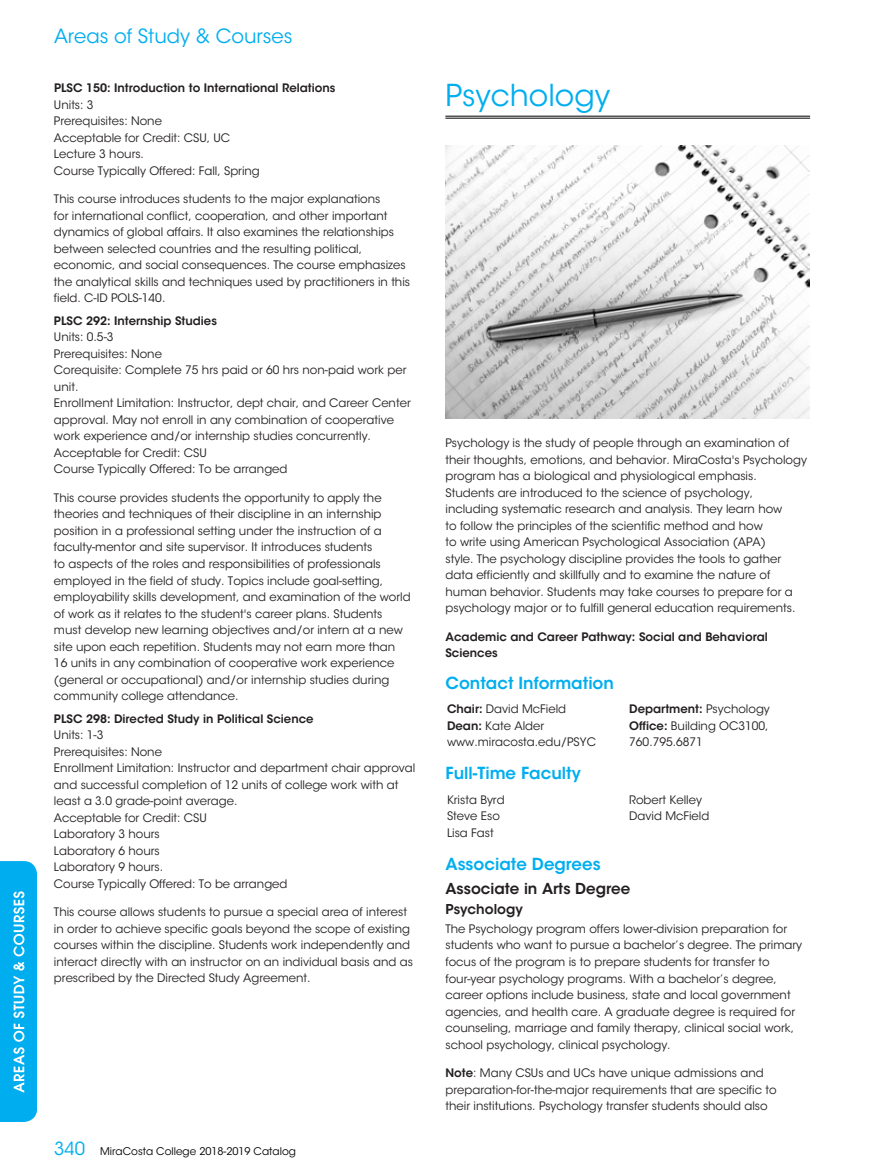
<style>
.page{position:relative;width:891px;height:1176px;background:#fff}
.page>*{position:absolute;margin:0;border:0;box-sizing:border-box;transform-origin:0 0}
.t1{font:30px "ITC Avant Garde Std";color:#00aeef}
.t2{font:19.5px "ITC Avant Garde Std";color:#00aeef}
.t3{font:18px "ITC Avant Garde Std";color:#00aeef}
.t4{font:600 16.5px "ITC Avant Garde Std";color:#00aeef}
.t5{font:600 15px "ITC Avant Garde Std";color:#231f20}
.t6{font:600 13.5px "ITC Avant Garde Std";color:#231f20}
.t7{font:11.7px/16.5px "ITC Avant Garde Std";color:#231f20}
.t8{font:600 11.7px/16.5px "ITC Avant Garde Std";color:#231f20}
.t9{font:10.5px "ITC Avant Garde Std";color:#000}
.s1{font-weight:600}
.s2{font-weight:400}
</style>
<div class="page">
<img style="left:0;top:861px;width:36px;height:260px">
<hr style="left:445px;top:118px;width:365px;height:1px;background:#000">
<hr style="left:445px;top:116px;width:365px;height:1px;background:#000">
<img style="left:446px;top:145px;width:364px;height:273px">
<h2 class="t2" style="left:54px;top:24px;width:240px">Areas of Study &amp; Courses</h2>
<p class="t8" style="left:54px;top:80px;width:283px">PLSC 150: Introduction to International Relations</p>
<p class="t7" style="left:54px;top:96px;width:207px">Units: 3<br>Prerequisites: None<br>Acceptable for Credit: CSU, UC<br>Lecture 3 hours.<br>Course Typically Offered: Fall, Spring</p>
<p class="t7" style="left:54px;top:191px;width:358px">This course introduces students to the major explanations<br>for international conflict, cooperation, and other important dynamics of global affairs. It also examines the relationships between selected countries and the resulting political, economic, and social consequences. The course emphasizes the analytical skills and techniques used by practitioners in this field. C-ID POLS-140.</p>
<p class="t8" style="left:54px;top:312px;width:164px">PLSC 292: Internship Studies</p>
<p class="t7" style="left:54px;top:329px;width:358px">Units: 0.5-3<br>Prerequisites: None<br>Corequisite: Complete 75 hrs paid or 60 hrs non-paid work per unit.<br>Enrollment Limitation: Instructor, dept chair, and Career Center approval. May not enroll in any combination of cooperative work experience and/or internship studies concurrently.<br>Acceptable for Credit: CSU<br>Course Typically Offered: To be arranged</p>
<p class="t7" style="left:54px;top:489px;width:358px">This course provides students the opportunity to apply the theories and techniques of their discipline in an internship position in a professional setting under the instruction of a faculty-mentor and site supervisor. It introduces students<br>to aspects of the roles and responsibilities of professionals employed in the field of study. Topics include goal-setting, employability skills development, and examination of the world of work as it relates to the student's career plans. Students must develop new learning objectives and/or intern at a new site upon each repetition. Students may not earn more than 16 units in any combination of cooperative work experience (general or occupational) and/or internship studies during community college attendance.</p>
<p class="t8" style="left:54px;top:710px;width:261px">PLSC 298: Directed Study in Political Science</p>
<p class="t7" style="left:54px;top:726px;width:363px">Units: 1-3<br>Prerequisites: None<br>Enrollment Limitation: Instructor and department chair approval and successful completion of 12 units of college work with at least a 3.0 grade-point average.<br>Acceptable for Credit: CSU<br>Laboratory 3 hours<br>Laboratory 6 hours<br>Laboratory 9 hours.<br>Course Typically Offered: To be arranged</p>
<p class="t7" style="left:54px;top:903px;width:360px">This course allows students to pursue a special area of interest in order to achieve specific goals beyond the scope of existing courses within the discipline. Students work independently and interact directly with an instructor on an individual basis and as prescribed by the Directed Study Agreement.</p>
<h3 class="t3" style="left:54px;top:1136px;width:33px">340</h3>
<p class="t9" style="left:100px;top:1144px;width:197px">MiraCosta College 2018-2019 Catalog</p>
<h1 class="t1" style="left:446px;top:76px;width:166px">Psychology</h1>
<p class="t7" style="left:446px;top:435px;width:363px">Psychology is the study of people through an examination of their thoughts, emotions, and behavior. MiraCosta's Psychology program has a biological and physiological emphasis.<br>Students are introduced to the science of psychology, including systematic research and analysis. They learn how<br>to follow the principles of the scientific method and how<br>to write using American Psychological Association (APA)<br>style. The psychology discipline provides the tools to gather data efficiently and skillfully and to examine the nature of human behavior. Students may take courses to prepare for a psychology major or to fulfill general education requirements.</p>
<p class="t8" style="left:446px;top:628px;width:324px">Academic and Career Pathway: Social and Behavioral<br>Sciences</p>
<h2 class="t4" style="left:446px;top:672px;width:170px">Contact Information</h2>
<p class="t7" style="left:447px;top:700px;width:121px"><span class="s1">Chair:</span> David McField</p>
<p class="t7" style="left:447px;top:717px;width:99px"><span class="s1">Dean:</span> Kate Alder</p>
<p class="t7" style="left:447px;top:733px;width:150px">www.miracosta.edu/PSYC</p>
<p class="t8" style="left:629px;top:700px;width:142px">Department: <span class="s2">Psychology</span></p>
<p class="t7" style="left:629px;top:717px;width:141px"><span class="s1">Office:</span> Building OC3100,<br>760.795.6871</p>
<h2 class="t4" style="left:446px;top:762px;width:137px">Full-Time Faculty</h2>
<p class="t7" style="left:447px;top:791px;width:59px">Krista Byrd<br>Steve Eso<br>Lisa Fast</p>
<p class="t7" style="left:629px;top:791px;width:82px">Robert Kelley<br>David McField</p>
<h2 class="t4" style="left:446px;top:852px;width:157px">Associate Degrees</h2>
<h3 class="t5" style="left:446px;top:879px;width:186px">Associate in Arts Degree</h3>
<h4 class="t6" style="left:446px;top:900px;width:79px">Psychology</h4>
<p class="t7" style="left:446px;top:920px;width:358px">The Psychology program offers lower-division preparation for students who want to pursue a bachelor’s degree. The primary focus of the program is to prepare students for transfer to four-year psychology programs. With a bachelor’s degree, career options include business, state and local government agencies, and health care. A graduate degree is required for counseling, marriage and family therapy, clinical social work, school psychology, clinical psychology.</p>
<p class="t7" style="left:446px;top:1064px;width:333px"><span class="s1">Note</span>: Many CSUs and UCs have unique admissions and preparation-for-the-major requirements that are specific to their institutions. Psychology transfer students should also</p>
</div>
